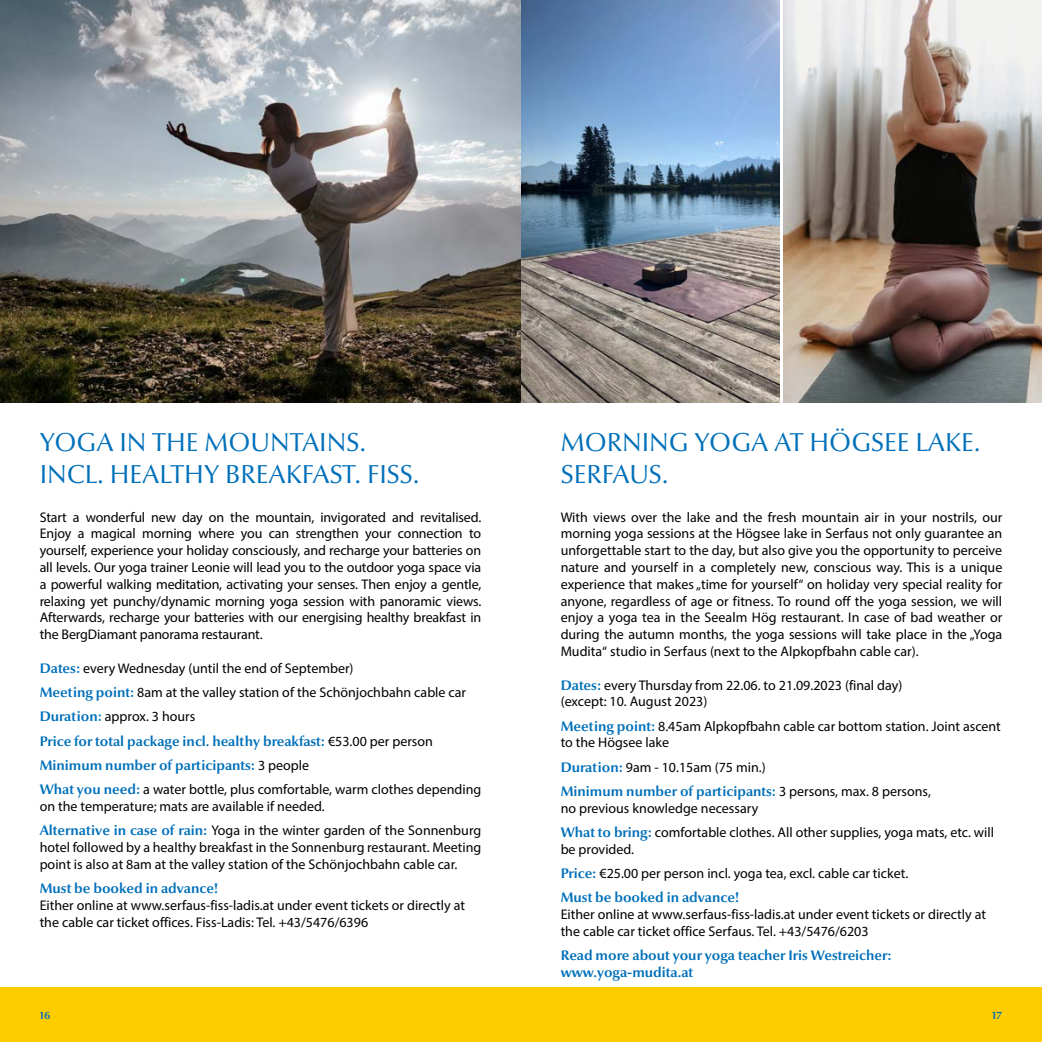
<style>
.page{position:relative;width:1042px;height:1042px;background:#fff}
.page>*{position:absolute;margin:0;border:0;box-sizing:border-box;transform-origin:0 0}
.t1{font:26.25px/31.5px "Optima Nova LT Pro";color:#0070ba}
.t2{font:14px/16.8px "Myriad Pro";color:#000}
.t3{font:700 14px/16.8px "Optima Nova LT Pro";color:#0070ba}
.t4{font:700 10.5px "Optima Nova LT Pro";color:#0070ba}
.s1{font-family:"Optima Nova LT Pro";font-weight:700;color:#0070ba}
.s2{font-family:"Myriad Pro";font-weight:400;color:#000}
</style>
<div class="page">
<div style="left:521px;top:987px;width:521px;height:55px;background:#fc0"></div>
<div style="left:0;top:987px;width:521px;height:55px;background:#fc0"></div>
<img style="left:0;top:0;width:779px;height:403px">
<img style="left:784px;top:0;width:258px;height:403px">
<h1 class="t1" style="left:40px;top:426px;width:381px">YOGA IN THE MOUNTAINS.<br>INCL. HEALTHY BREAKFAST. FISS.</h1>
<p class="t2" style="left:40px;top:508px;width:443px;text-align:justify">Start a wonderful new day on the mountain, invigorated and revitalised.<br>Enjoy a magical morning where you can strengthen your connection to yourself, experience your holiday consciously, and recharge your batteries on all levels. Our yoga trainer Leonie will lead you to the outdoor yoga space via a powerful walking meditation, activating your senses. Then enjoy a gentle, relaxing yet punchy/dynamic morning yoga session with panoramic views.<br>Afterwards, recharge your batteries with our energising healthy breakfast in the BergDiamant panorama restaurant.</p>
<p class="t2" style="left:40px;top:656px;width:428px;line-height:24.3px"><span class="s1">Dates:</span> every Wednesday (until the end of September)<br><span class="s1">Meeting point:</span> 8am at the valley station of the Schönjochbahn cable car<br><span class="s1">Duration:</span> approx. 3 hours</p>
<p class="t3" style="left:40px;top:728px;width:395px;line-height:24.2px">Price for total package incl. healthy breakfast: <span class="s2">€53.00 per person<br></span>Minimum number of participants: <span class="s2">3 people</span></p>
<p class="t2" style="left:40px;top:781px;width:443px"><span class="s1">What you need:</span> a water bottle, plus comfortable, warm clothes depending on the temperature; mats are available if needed.</p>
<p class="t2" style="left:40px;top:822px;width:443px;text-align:justify"><span class="s1">Alternative in case of rain:</span> Yoga in the winter garden of the Sonnenburg hotel followed by a healthy breakfast in the Sonnenburg restaurant. Meeting point is also at 8am at the valley station of the Schönjochbahn cable car.</p>
<p class="t3" style="left:40px;top:879px;width:180px">Must be booked in advance!</p>
<p class="t2" style="left:40px;top:896px;width:427px">Either online at www.serfaus-fiss-ladis.at under event tickets or directly at the cable car ticket offices. Fiss-Ladis: Tel. +43/5476/6396</p>
<h1 class="t1" style="left:561px;top:426px;width:421px">MORNING YOGA AT HÖGSEE LAKE.<br>SERFAUS.</h1>
<p class="t2" style="left:561px;top:508px;width:443px;text-align:justify">With views over the lake and the fresh mountain air in your nostrils, our morning yoga sessions at the Högsee lake in Serfaus not only guarantee an unforgettable start to the day, but also give you the opportunity to perceive nature and yourself in a completely new, conscious way. This is a unique experience that makes „time for yourself“ on holiday very special reality for anyone, regardless of age or fitness. To round off the yoga session, we will enjoy a yoga tea in the Seealm Hög restaurant. In case of bad weather or during the autumn months, the yoga sessions will take place in the „Yoga Mudita“ studio in Serfaus (next to the Alpkopfbahn cable car).</p>
<p class="t2" style="left:561px;top:676px;width:343px"><span class="s1">Dates:</span> every Thursday from 22.06. to 21.09.2023 (final day) (except: 10. August 2023)</p>
<p class="t2" style="left:561px;top:717px;width:442px"><span class="s1">Meeting point:</span> 8.45am Alpkopfbahn cable car bottom station. Joint ascent to the Högsee lake</p>
<p class="t2" style="left:561px;top:758px;width:206px"><span class="s1">Duration:</span> 9am - 10.15am (75 min.)</p>
<p class="t3" style="left:561px;top:783px;width:372px">Minimum number of participants: <span class="s2">3 persons, max. 8 persons,</span></p>
<p class="t2" style="left:561px;top:796px;width:435px;line-height:24.2px">no previous knowledge necessary<br><span class="s1">What to bring:</span> comfortable clothes. All other supplies, yoga mats, etc. will</p>
<p class="t2" style="left:561px;top:837px;width:349px;line-height:24.3px">be provided.<br><span class="s1">Price:</span> €25.00 per person incl. yoga tea, excl. cable car ticket.</p>
<p class="t3" style="left:561px;top:889px;width:180px">Must be booked in advance!</p>
<p class="t2" style="left:561px;top:906px;width:427px">Either online at www.serfaus-fiss-ladis.at under event tickets or directly at the cable car ticket office Serfaus. Tel. +43/5476/6203</p>
<p class="t3" style="left:561px;top:947px;width:332px">Read more about your yoga teacher Iris Westreicher: www.yoga-mudita.at</p>
<p class="t4" style="left:40px;top:1008px;width:12px">16</p>
<p class="t4" style="left:992px;top:1008px;width:11px">17</p>
</div>
